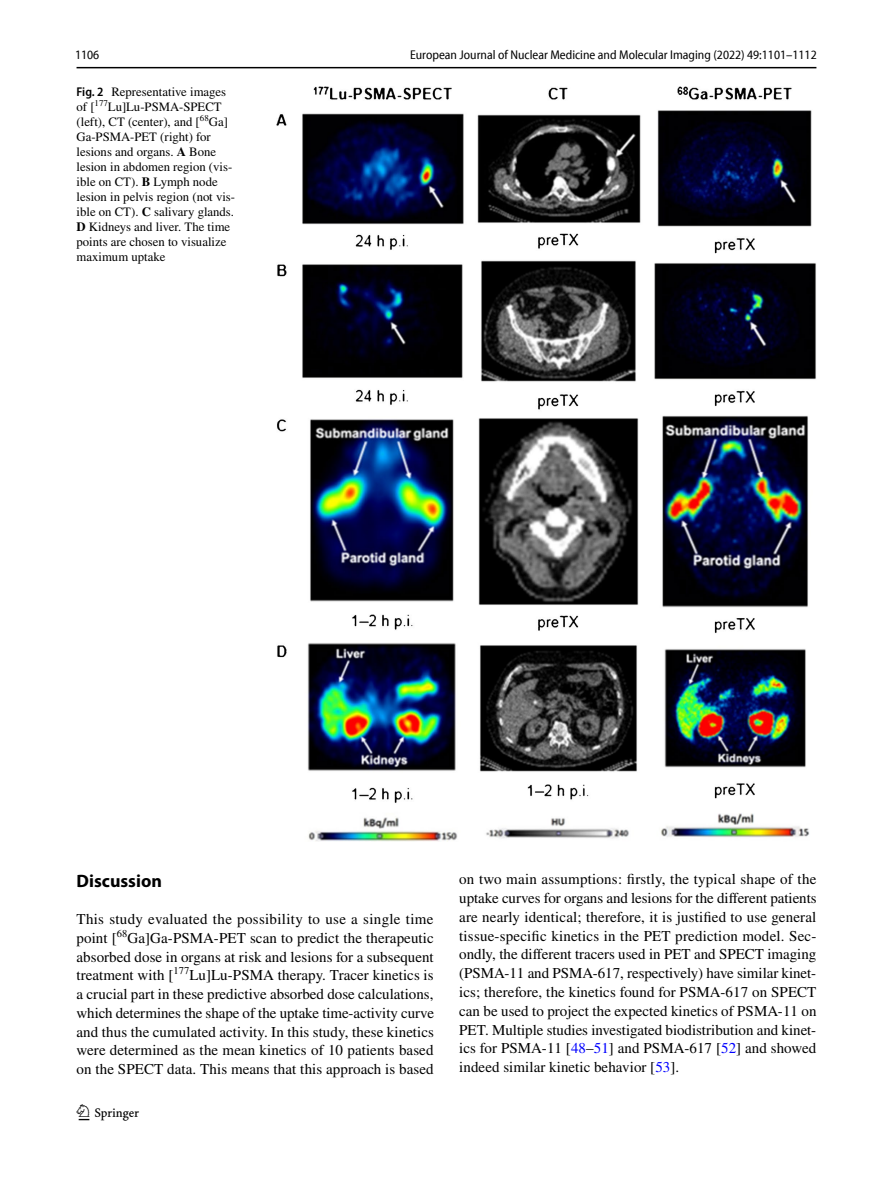
<style>
.page{position:relative;width:893px;height:1187px;background:#fff}
.page>*{position:absolute;margin:0;border:0;box-sizing:border-box;transform-origin:0 0}
.t1{font:22.5px "Springnew Regular 2";color:#000}
.t2{font:700 18px "Myriad Pro";color:#000}
.t3{font:15px/18.8px "STIX";letter-spacing:.005em;color:#000;text-align:justify}
.t4{font:12.75px/15px "STIX";color:#000}
.t5{font:semi-condensed 12.75px "Myriad Pro Unic";color:#000}
.s1{font-family:"Myriad Pro";font-weight:600;font-stretch:semi-condensed}
.s2{font-weight:700}
.s3{color:#00f}
</style>
<div class="page">
<hr style="left:77px;top:67px;width:739px;height:1px;background:#000">
<img style="left:276px;top:87px;width:540px;height:754px">
<p class="t5" style="left:75px;top:50px;width:26px">1106</p>
<p class="t5" style="left:410px;top:50px;width:408px">European Journal of Nuclear Medicine and Molecular Imaging (2022) 49:1101–1112</p>
<p class="t4" style="left:77px;top:85px;width:160px"><span class="s1">Fig. 2</span> Representative images of [<sup>177</sup>Lu]Lu-PSMA-SPECT (left), CT (center), and [<sup>68</sup>Ga]<br>Ga-PSMA-PET (right) for lesions and organs. <span class="s2">A</span> Bone lesion in abdomen region (vis&shy;ible on CT). <span class="s2">B</span> Lymph node lesion in pelvis region (not vis&shy;ible on CT). <span class="s2">C</span> salivary glands.<br><span class="s2">D</span> Kidneys and liver. The time points are chosen to visualize maximum uptake</p>
<p class="t2" style="left:77px;top:868px;width:87px">Discussion</p>
<p class="t3" style="left:77px;top:910px;width:359px">This study evaluated the possibility to use a single time point [<sup>68</sup>Ga]Ga-PSMA-PET scan to predict the therapeutic absorbed dose in organs at risk and lesions for a subsequent treatment with [<sup>177</sup>Lu]Lu-PSMA therapy. Tracer kinetics is a crucial part in these predictive absorbed dose calculations, which determines the shape of the uptake time-activity curve and thus the cumulated activity. In this study, these kinetics were determined as the mean kinetics of 10 patients based on the SPECT data. This means that this approach is based</p>
<h1 class="t1" style="left:79px;top:1104px;width:62px">1 3</h1>
<p class="t3" style="left:459px;top:871px;width:359px">on two main assumptions: firstly, the typical shape of the uptake curves for organs and lesions for the different patients are nearly identical; therefore, it is justified to use general tissue-specific kinetics in the PET prediction model. Sec&shy;ondly, the different tracers used in PET and SPECT imaging (PSMA-11 and PSMA-617, respectively) have similar kinet&shy;ics; therefore, the kinetics found for PSMA-617 on SPECT can be used to project the expected kinetics of PSMA-11 on PET. Multiple studies investigated biodistribution and kinet&shy;ics for PSMA-11 [<span class="s3">48</span>–<span class="s3">51</span>] and PSMA-617 [<span class="s3">52</span>] and showed indeed similar kinetic behavior [<span class="s3">53</span>].</p>
</div>
